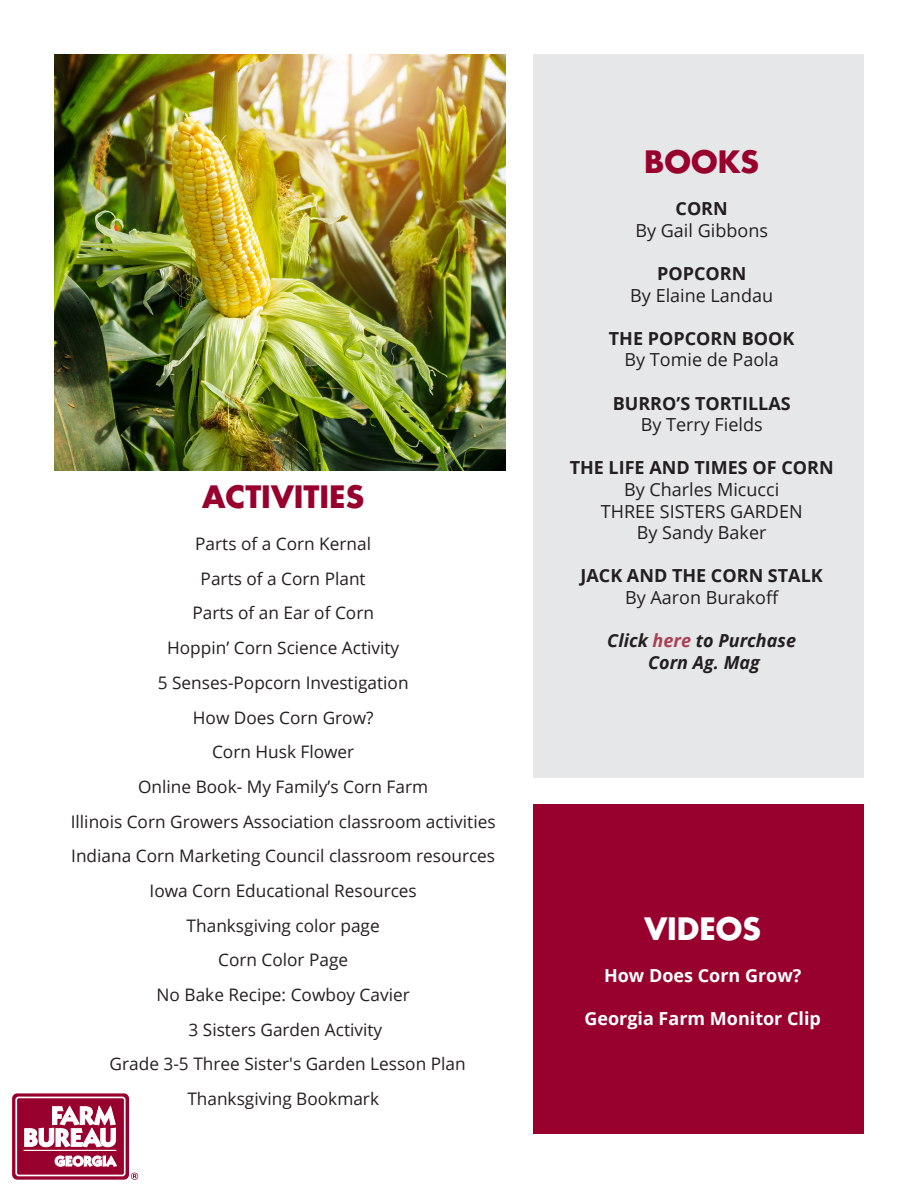
<style>
.page{position:relative;width:918px;height:1188px;background:#fff}
.page>*{position:absolute;margin:0;border:0;box-sizing:border-box;transform-origin:0 0}
.t1{font:700 30px "Futura LT Pro";color:#98012d}
.t2{font:700 30px "Futura LT Pro";color:#fff}
.t3{font:18px/21.6px "Open Sans";color:#231f20;text-align:center}
.t4{font:700 18px/21.6px "Open Sans";color:#231f20;text-align:center}
.t5{font:700 18px "Open Sans";color:#fff}
.t6{font:italic 700 18px/21.6px "Open Sans";color:#231f20;text-align:center}
.t7{font:17.25px/34.7px "Open Sans";color:#231f20;text-align:center}
.s1{font-weight:700}
.s2{font-weight:400}
.s3{color:#aa4055}
</style>
<div class="page">
<div style="left:534px;top:54px;width:330px;height:724px;background:#e6e7e9"></div>
<div style="left:534px;top:805px;width:330px;height:329px;background:#98012d"></div>
<img style="left:54px;top:54px;width:451px;height:417px">
<div style="left:12px;top:1093px;width:117px;height:87px;background:#98012d;border-radius:5px"></div>
<svg style="left:25px;top:1106px;width:90px;height:41px"></svg>
<svg style="left:55px;top:1156px;width:62px;height:10px"></svg>
<div style="left:15px;top:1097px;width:111px;height:79px;border:2px solid #fff;border-radius:2px"></div>
<hr style="left:24px;top:1150px;width:92px;height:1px;background:#fff">
<svg style="left:131px;top:1173px;width:7px;height:7px"></svg>
<p class="t1" style="left:202px;top:474px;width:164px">ACTIVITIES</p>
<p class="t7" style="left:71px;top:526px;width:426px">Parts of a Corn Kernal<br>Parts of a Corn Plant<br>Parts of an Ear of Corn<br>Hoppin’ Corn Science Activity<br>5 Senses-Popcorn Investigation<br>How Does Corn Grow?<br>Corn Husk Flower<br>Online Book- My Family’s Corn Farm<br>Illinois Corn Growers Association classroom activities<br>Indiana Corn Marketing Council classroom resources<br>Iowa Corn Educational Resources<br>Thanksgiving color page<br>Corn Color Page<br>No Bake Recipe: Cowboy Cavier<br>3 Sisters Garden Activity<br>Grade 3-5 Three Sister's Garden Lesson Plan<br>Thanksgiving Bookmark</p>
<p class="t1" style="left:644px;top:139px;width:116px">BOOKS</p>
<p class="t3" style="left:635px;top:197px;width:134px"><span class="s1">CORN<br></span>By Gail Gibbons</p>
<p class="t3" style="left:630px;top:262px;width:144px"><span class="s1">POPCORN<br></span>By Elaine Landau</p>
<p class="t4" style="left:609px;top:327px;width:187px">THE POPCORN BOOK<br><span class="s2">By Tomie de Paola</span></p>
<p class="t4" style="left:613px;top:392px;width:179px">BURRO’S TORTILLAS<br><span class="s2">By Terry Fields</span></p>
<p class="t3" style="left:570px;top:457px;width:266px"><span class="s1">THE LIFE AND TIMES OF CORN<br></span>By Charles Micucci<br>THREE SISTERS GARDEN<br>By Sandy Baker</p>
<p class="t4" style="left:581px;top:565px;width:244px">JACK AND THE CORN STALK<br><span class="s2">By Aaron Burakoff</span></p>
<p class="t6" style="left:607px;top:629px;width:190px">Click <span class="s3">here</span> to Purchase<br>Corn Ag. Mag</p>
<p class="t2" style="left:644px;top:905px;width:118px">VIDEOS</p>
<p class="t5" style="left:604px;top:962px;width:199px">How Does Corn Grow?</p>
<p class="t5" style="left:584px;top:1006px;width:238px">Georgia Farm Monitor Clip</p>
</div>
